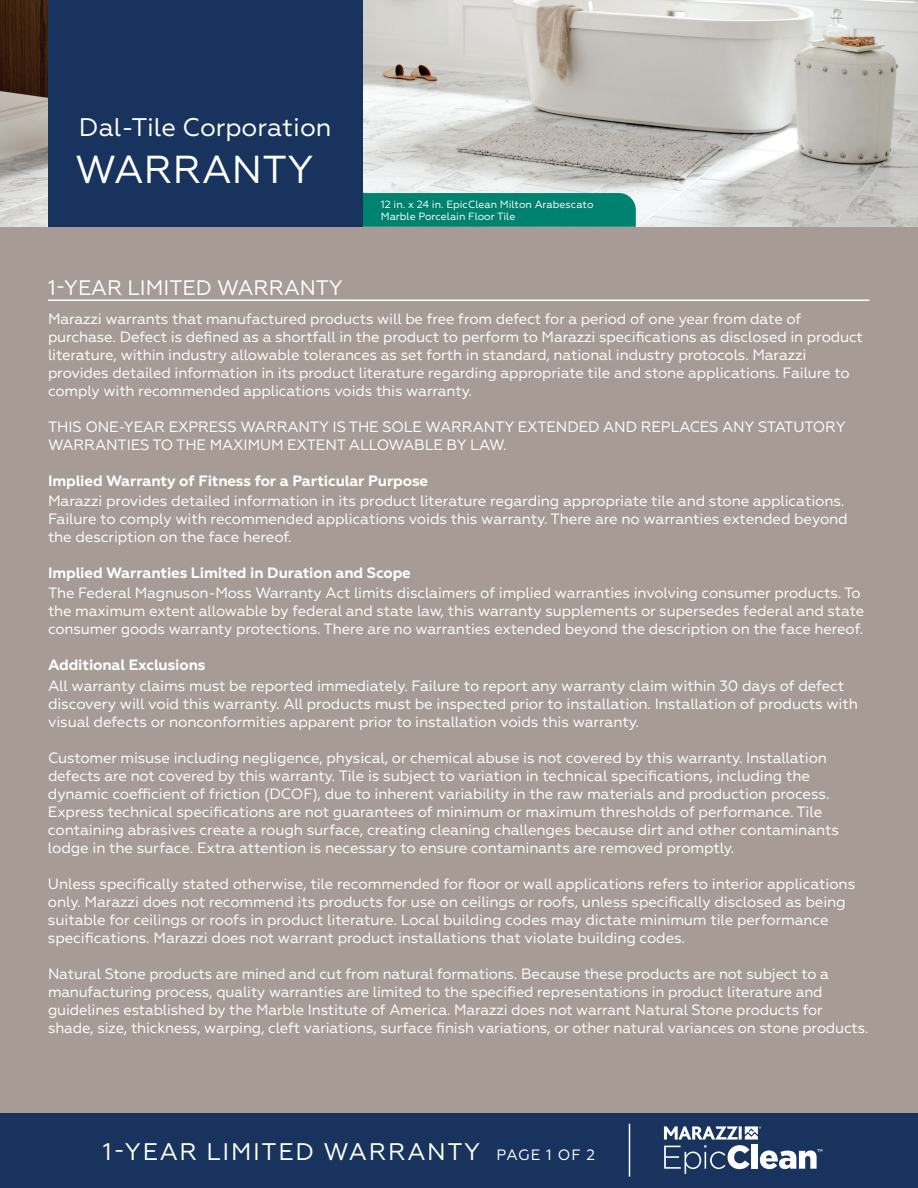
<style>
.page{position:relative;width:918px;height:1188px;background:#fff}
.page>*{position:absolute;margin:0;border:0;box-sizing:border-box;transform-origin:0 0}
.t1{font:39px "Geometria";letter-spacing:.01em;color:#fff}
.t2{font:25.5px "Geometria";color:#fff}
.t3{font:24px "Geometria";letter-spacing:.07em;color:#fff}
.t4{font:21px "Geometria";color:#fff}
.t5{font:15px/18px "Geometria";letter-spacing:-.01em;color:#fff}
.t6{font:700 15px "Geometria";letter-spacing:-.01em;color:#fff}
.t7{font:10.5px/12.6px "Geometria";color:#fff}
.s1{font-size:15px}
</style>
<div class="page">
<div style="left:0;top:1112px;width:918px;height:76px;background:#18345e"></div>
<img style="left:0;top:0;width:918px;height:227px">
<div style="left:363px;top:193px;width:273px;height:34px;background:#008270"></div>
<div style="left:48px;top:0;width:315px;height:227px;background:#18345e"></div>
<div style="left:0;top:227px;width:918px;height:885px;background:#a69c95"></div>
<hr style="left:629px;top:1124px;width:1px;height:53px;background:#fff">
<svg style="left:664px;top:1126px;width:158px;height:48px"></svg>
<hr style="left:48px;top:300px;width:821px;height:1px;background:#fff">
<h2 class="t2" style="left:79px;top:112px;width:254px">Dal-Tile Corporation</h2>
<h1 class="t1" style="left:75px;top:147px;width:240px">WARRANTY</h1>
<p class="t7" style="left:381px;top:198px;width:214px">12 in. x 24 in. EpicClean Milton Arabescato<br>Marble Porcelain Floor Tile</p>
<h3 class="t4" style="left:48px;top:275px;width:296px">1-YEAR LIMITED WARRANTY</h3>
<p class="t5" style="left:48px;top:309px;width:817px">Marazzi warrants that manufactured products will be free from defect for a period of one year from date of purchase. Defect is defined as a shortfall in the product to perform to Marazzi specifications as disclosed in product literature, within industry allowable tolerances as set forth in standard, national industry protocols. Marazzi provides detailed information in its product literature regarding appropriate tile and stone applications. Failure to comply with recommended applications voids this warranty.</p>
<p class="t5" style="left:48px;top:417px;width:799px">THIS ONE-YEAR EXPRESS WARRANTY IS THE SOLE WARRANTY EXTENDED AND REPLACES ANY STATUTORY<br>WARRANTIES TO THE MAXIMUM EXTENT ALLOWABLE BY LAW.</p>
<p class="t6" style="left:48px;top:471px;width:382px">Implied Warranty of Fitness for a Particular Purpose</p>
<p class="t5" style="left:48px;top:492px;width:801px">Marazzi provides detailed information in its product literature regarding appropriate tile and stone applications.<br>Failure to comply with recommended applications voids this warranty. There are no warranties extended beyond the description on the face hereof.</p>
<p class="t6" style="left:48px;top:564px;width:364px">Implied Warranties Limited in Duration and Scope</p>
<p class="t5" style="left:48px;top:584px;width:818px">The Federal Magnuson-Moss Warranty Act limits disclaimers of implied warranties involving consumer products. To the maximum extent allowable by federal and state law, this warranty supplements or supersedes federal and state consumer goods warranty protections. There are no warranties extended beyond the description on the face hereof.</p>
<p class="t6" style="left:48px;top:656px;width:159px">Additional Exclusions</p>
<p class="t5" style="left:48px;top:677px;width:811px">All warranty claims must be reported immediately. Failure to report any warranty claim within 30 days of defect discovery will void this warranty. All products must be inspected prior to installation. Installation of products with visual defects or nonconformities apparent prior to installation voids this warranty.</p>
<p class="t5" style="left:48px;top:749px;width:793px">Customer misuse including negligence, physical, or chemical abuse is not covered by this warranty. Installation defects are not covered by this warranty. Tile is subject to variation in technical specifications, including the dynamic coefficient of friction (DCOF), due to inherent variability in the raw materials and production process.<br>Express technical specifications are not guarantees of minimum or maximum thresholds of performance. Tile containing abrasives create a rough surface, creating cleaning challenges because dirt and other contaminants lodge in the surface. Extra attention is necessary to ensure contaminants are removed promptly.</p>
<p class="t5" style="left:48px;top:875px;width:809px">Unless specifically stated otherwise, tile recommended for floor or wall applications refers to interior applications only. Marazzi does not recommend its products for use on ceilings or roofs, unless specifically disclosed as being suitable for ceilings or roofs in product literature. Local building codes may dictate minimum tile performance specifications. Marazzi does not warrant product installations that violate building codes.</p>
<p class="t5" style="left:48px;top:965px;width:822px">Natural Stone products are mined and cut from natural formations. Because these products are not subject to a manufacturing process, quality warranties are limited to the specified representations in product literature and guidelines established by the Marble Institute of America. Marazzi does not warrant Natural Stone products for shade, size, thickness, warping, cleft variations, surface finish variations, or other natural variances on stone products.</p>
<h3 class="t3" style="left:103px;top:1137px;width:494px">1-YEAR LIMITED WARRANTY <span class="s1">PAGE 1 OF 2</span></h3>
</div>
